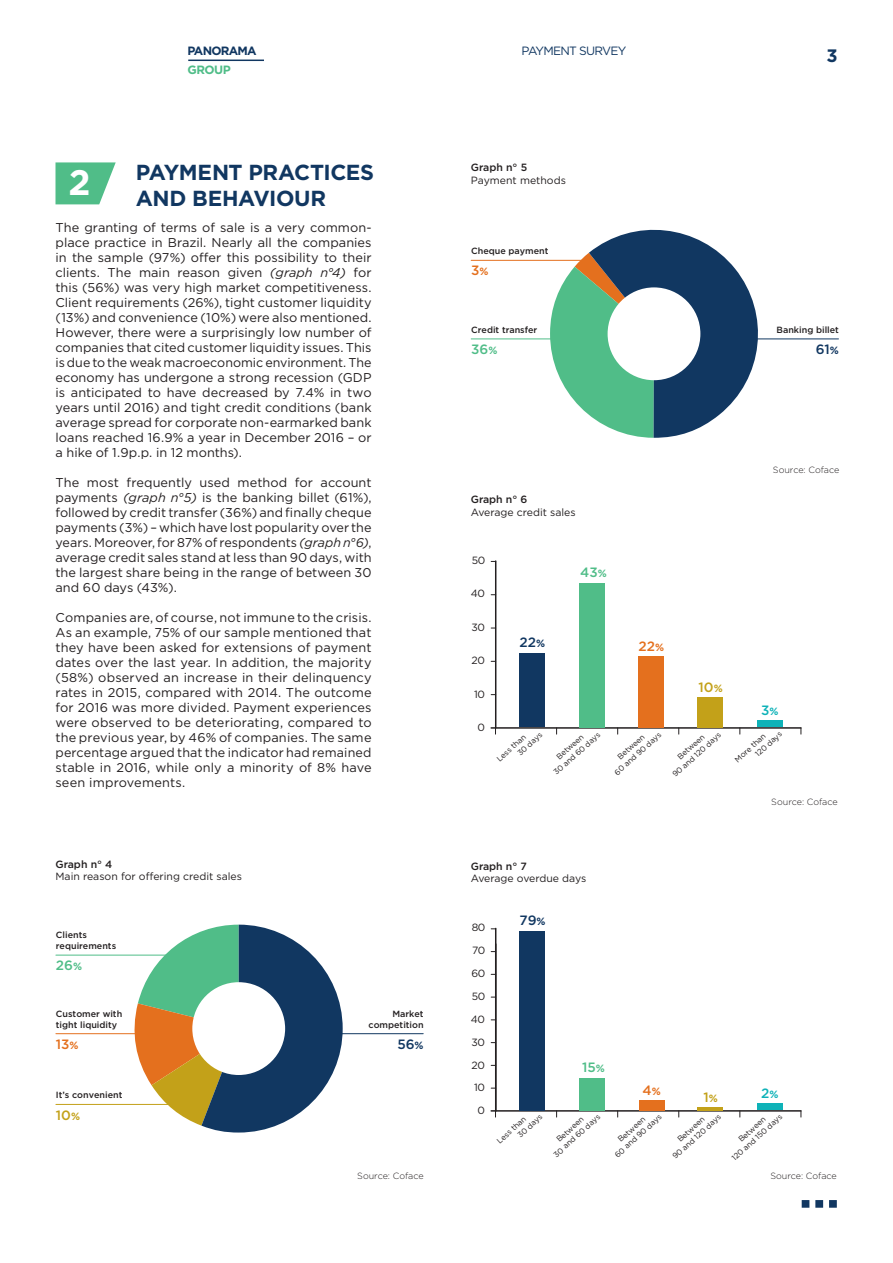
<style>
.page{position:relative;width:893px;height:1263px;background:#fff}
.page>*{position:absolute;margin:0;border:0;box-sizing:border-box;transform-origin:0 0}
.t1{font:700 35.4px "Gotham";color:#fff}
.t2{font:700 21.75px/26.1px "Gotham";letter-spacing:-.02em;color:#113761}
.t3{font:700 18px "Gotham";color:#113761}
.t4{font:500 13.5px "Gotham";color:#113761}
.t5{font:500 13.5px "Gotham";color:#50bd88}
.t6{font:500 13.5px "Gotham";color:#e4701e}
.t7{font:500 13.5px "Gotham";color:#c3a119}
.t8{font:500 13.5px "Gotham";color:#0eb2b8}
.t9{font:12.75px/15px "Gotham";letter-spacing:.005em;color:#231f20;text-align:justify}
.t10{font:12px "Gotham";letter-spacing:-.06em;color:#113761}
.t11{font:700 12px "Gotham";letter-spacing:-.06em;color:#113761}
.t12{font:700 12px "Gotham";letter-spacing:-.04em;color:#50bd88}
.t13{font:10.5px/23px "Gotham";color:#231f20}
.t14{font:500 10.5px "Gotham";color:#231f20}
.t15{font:10.5px "Gotham";letter-spacing:-.02em;color:#231f20}
.t16{font:500 9px/10.8px "Gotham";color:#231f20}
.t17{font:300 9px "Gotham";letter-spacing:-.005em;color:#231f20}
.t18{font:7.8px/9.3px "Gotham";color:#231f20;text-align:center}
.s1{font-style:italic}
.s2{font-weight:700;font-size:10.5px}
</style>
<div class="page">
<hr style="left:188px;top:60px;width:76px;height:1px;background:#113761">
<hr style="left:56px;top:1033px;width:84px;height:1px;background:#e4701e">
<hr style="left:330px;top:1033px;width:93px;height:1px;background:#113761">
<hr style="left:56px;top:1104px;width:120px;height:1px;background:#c3a119">
<hr style="left:56px;top:955px;width:130px;height:1px;background:#50bd88">
<svg style="left:131px;top:925px;width:212px;height:207px"></svg>
<div style="left:192px;top:982px;width:93px;height:93px;background:#fff;border-radius:50%"></div>
<hr style="left:491px;top:727px;width:310px;height:2px;background:#231f20">
<hr style="left:495px;top:561px;width:1px;height:167px;background:#231f20">
<div style="left:519px;top:653px;width:26px;height:74px;background:#113761"></div>
<div style="left:697px;top:697px;width:26px;height:30px;background:#c3a119"></div>
<div style="left:639px;top:656px;width:25px;height:71px;background:#e4701e"></div>
<div style="left:579px;top:583px;width:26px;height:144px;background:#50bd88"></div>
<div style="left:757px;top:720px;width:26px;height:7px;background:#0eb2b8"></div>
<hr style="left:471px;top:339px;width:85px;height:1px;background:#50bd88">
<hr style="left:745px;top:339px;width:93px;height:1px;background:#113761">
<hr style="left:471px;top:260px;width:116px;height:1px;background:#e4701e">
<svg style="left:550px;top:230px;width:221px;height:208px"></svg>
<div style="left:608px;top:287px;width:92px;height:93px;background:#fff;border-radius:50%"></div>
<svg style="left:56px;top:162px;width:60px;height:42px;background:#6ac699"></svg>
<svg style="left:802px;top:1200px;width:35px;height:8px"></svg>
<hr style="left:491px;top:1110px;width:310px;height:1px;background:#231f20">
<div style="left:519px;top:931px;width:26px;height:179px;background:#113761"></div>
<hr style="left:697px;top:1107px;width:26px;height:3px;background:#c3a119">
<div style="left:639px;top:1100px;width:25px;height:10px;background:#e4701e"></div>
<div style="left:579px;top:1078px;width:26px;height:32px;background:#50bd88"></div>
<div style="left:757px;top:1103px;width:26px;height:7px;background:#0eb2b8"></div>
<hr style="left:495px;top:928px;width:1px;height:183px;background:#231f20">
<p class="t11" style="left:187px;top:43px;width:71px">PANORAMA</p>
<p class="t12" style="left:187px;top:62px;width:45px">GROUP</p>
<p class="t10" style="left:522px;top:43px;width:106px">PAYMENT SURVEY</p>
<p class="t3" style="left:826px;top:44px;width:13px">3</p>
<p class="t2" style="left:136px;top:159px;width:240px">PAYMENT PRACTICES<br>AND BEHAVIOUR</p>
<p class="t1" style="left:69px;top:159px;width:24px">2</p>
<p class="t9" style="left:56px;top:220px;width:318px">The granting of terms of sale is a very common&shy;place practice in Brazil. Nearly all the companies in the sample (97%) offer this possibility to their clients. The main reason given <span class="s1">(graph n°4)</span> for this (56%) was very high market competitiveness.<br>Client requirements (26%), tight customer liquidity (13%) and convenience (10%) were also mentioned.<br>However, there were a surprisingly low number of companies that cited customer liquidity issues. This is due to the weak macroeconomic environment. The economy has undergone a strong recession (GDP is anticipated to have decreased by 7.4% in two years until 2016) and tight credit conditions (bank average spread for corporate non-earmarked bank loans reached 16.9% a year in December 2016 – or a hike of 1.9p.p. in 12 months).</p>
<p class="t9" style="left:56px;top:475px;width:318px">The most frequently used method for account payments <span class="s1">(graph n°5)</span> is the banking billet (61%), followed by credit transfer (36%) and finally cheque payments (3%) – which have lost popularity over the years. Moreover, for 87% of respondents <span class="s1">(graph n°6)</span>, average credit sales stand at less than 90 days, with the largest share being in the range of between 30 and 60 days (43%).</p>
<p class="t9" style="left:56px;top:610px;width:318px">Companies are, of course, not immune to the crisis.<br>As an example, 75% of our sample mentioned that they have been asked for extensions of payment dates over the last year. In addition, the majority (58%) observed an increase in their delinquency rates in 2015, compared with 2014. The outcome for 2016 was more divided. Payment experiences were observed to be deteriorating, compared to the previous year, by 46% of companies. The same percentage argued that the indicator had remained stable in 2016, while only a minority of 8% have seen improvements.</p>
<p class="t14" style="left:471px;top:161px;width:58px">Graph n° 5</p>
<p class="t13" style="left:471px;top:168px;width:96px">Payment methods</p>
<p class="t16" style="left:471px;top:246px;width:79px">Cheque payment</p>
<p class="t6" style="left:471px;top:262px;width:19px">3<span class="s2">%</span></p>
<p class="t16" style="left:471px;top:324px;width:68px">Credit transfer</p>
<p class="t5" style="left:471px;top:341px;width:28px">36<span class="s2">%</span></p>
<p class="t16" style="left:777px;top:324px;width:64px">Banking billet</p>
<p class="t4" style="left:816px;top:341px;width:25px">61<span class="s2">%</span></p>
<p class="t14" style="left:471px;top:492px;width:58px">Graph n° 6</p>
<p class="t13" style="left:471px;top:500px;width:106px">Average credit sales</p>
<p class="t17" style="left:773px;top:464px;width:68px">Source: Coface</p>
<p class="t13" style="left:472px;top:548px;width:15px">50</p>
<p class="t13" style="left:471px;top:582px;width:16px">40</p>
<p class="t13" style="left:471px;top:615px;width:15px">30</p>
<p class="t13" style="left:471px;top:649px;width:15px">20</p>
<p class="t13" style="left:474px;top:682px;width:12px">10</p>
<p class="t13" style="left:477px;top:716px;width:9px">0</p>
<p class="t4" style="left:519px;top:634px;width:27px">22<span class="s2">%</span></p>
<p class="t5" style="left:580px;top:564px;width:28px">43<span class="s2">%</span></p>
<p class="t6" style="left:638px;top:637px;width:27px">22<span class="s2">%</span></p>
<p class="t7" style="left:699px;top:678px;width:26px">10<span class="s2">%</span></p>
<p class="t18" style="left:509px;top:743px;width:32px;text-align:left;text-indent:-19px;rotate:-42deg">Less than<br>30 days</p>
<p class="t18" style="left:545px;top:763px;width:61px;rotate:-42deg">Between<br>30 and 60 days</p>
<p class="t18" style="left:606px;top:763px;width:61px;rotate:-42deg">Between<br>60 and 90 days</p>
<p class="t18" style="left:664px;top:764px;width:64px;rotate:-42deg">Between<br>90 and 120 days</p>
<p class="t8" style="left:761px;top:701px;width:19px">3<span class="s2">%</span></p>
<p class="t18" style="left:747px;top:744px;width:35px;text-align:left;text-indent:-19px;rotate:-42deg">More than<br>120 days</p>
<p class="t17" style="left:771px;top:796px;width:68px">Source: Coface</p>
<p class="t14" style="left:56px;top:857px;width:58px">Graph n° 4</p>
<p class="t13" style="left:56px;top:865px;width:188px">Main reason for offering credit sales</p>
<p class="t14" style="left:471px;top:859px;width:58px">Graph n° 7</p>
<p class="t15" style="left:471px;top:872px;width:117px">Average overdue days</p>
<p class="t16" style="left:56px;top:929px;width:62px">Clients requirements</p>
<p class="t5" style="left:56px;top:956px;width:28px">26<span class="s2">%</span></p>
<p class="t13" style="left:472px;top:916px;width:15px">80<br>70</p>
<p class="t13" style="left:471px;top:961px;width:15px">60<br>50</p>
<p class="t4" style="left:519px;top:911px;width:28px">79<span class="s2">%</span></p>
<p class="t16" style="left:56px;top:1008px;width:68px">Customer with tight liquidity</p>
<p class="t6" style="left:56px;top:1035px;width:24px">13<span class="s2">%</span></p>
<p class="t16" style="left:56px;top:1090px;width:68px">It’s convenient</p>
<p class="t7" style="left:56px;top:1106px;width:26px">10<span class="s2">%</span></p>
<p class="t16" style="left:369px;top:1008px;width:57px;text-align:right">Market competition</p>
<p class="t4" style="left:397px;top:1035px;width:28px">56<span class="s2">%</span></p>
<p class="t13" style="left:471px;top:1007px;width:16px;text-align:right">40<br>30<br>20<br>10<br>0</p>
<p class="t5" style="left:582px;top:1058px;width:24px">15<span class="s2">%</span></p>
<p class="t6" style="left:643px;top:1081px;width:20px">4<span class="s2">%</span></p>
<p class="t7" style="left:703px;top:1088px;width:16px">1<span class="s2">%</span></p>
<p class="t8" style="left:761px;top:1084px;width:19px">2<span class="s2">%</span></p>
<p class="t18" style="left:509px;top:1125px;width:32px;text-align:left;text-indent:-19px;rotate:-42deg">Less than<br>30 days</p>
<p class="t18" style="left:545px;top:1145px;width:61px;rotate:-42deg">Between<br>30 and 60 days</p>
<p class="t18" style="left:606px;top:1145px;width:61px;rotate:-42deg">Between<br>60 and 90 days</p>
<p class="t18" style="left:664px;top:1147px;width:64px;rotate:-42deg">Between<br>90 and 120 days</p>
<p class="t18" style="left:723px;top:1148px;width:66px;rotate:-42deg">Between<br>120 and 150 days</p>
<p class="t17" style="left:357px;top:1170px;width:68px">Source: Coface</p>
<p class="t17" style="left:770px;top:1170px;width:68px">Source: Coface</p>
</div>
